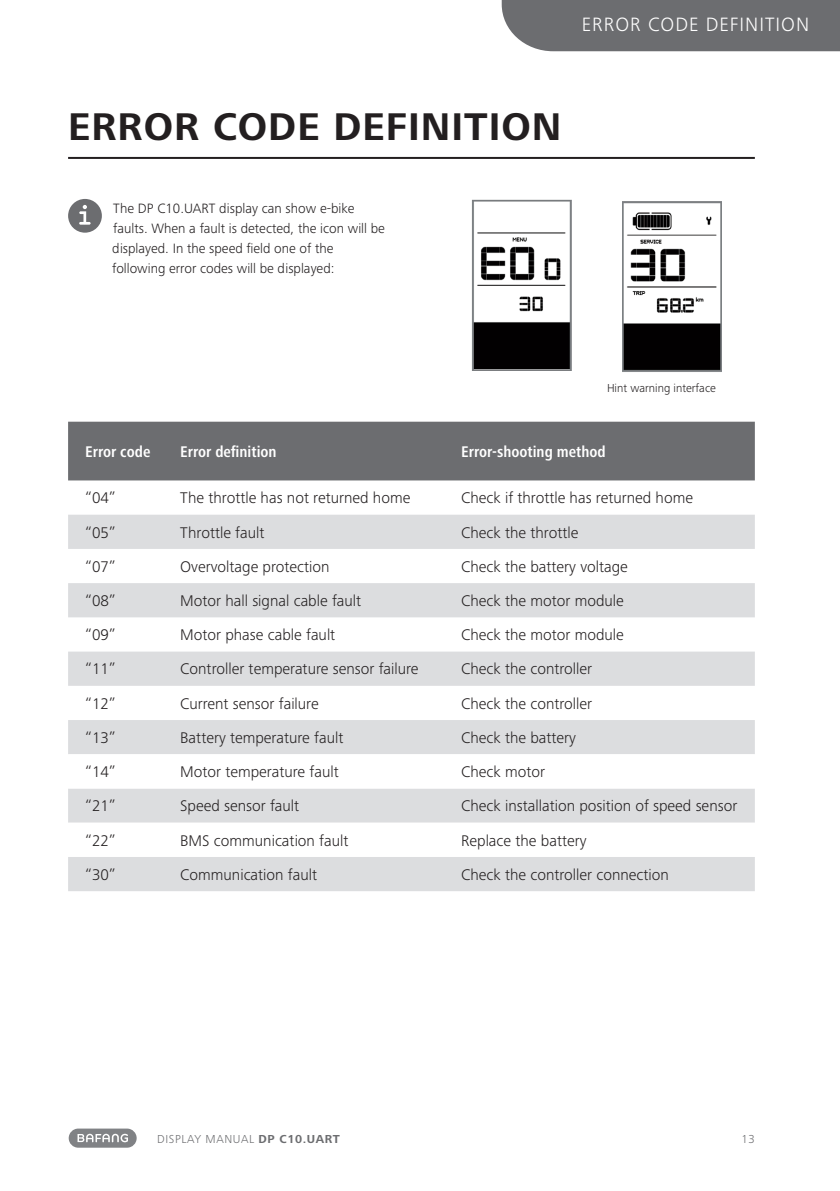
<style>
.page{position:relative;width:840px;height:1191px;background:#fff}
.page>*{position:absolute;margin:0;border:0;box-sizing:border-box;transform-origin:0 0}
.t1{font:700 40px "Frutiger Next Pro";letter-spacing:.025em;color:#231f20}
.t2{font:300 20px "Frutiger Next Pro";letter-spacing:.05em;color:#fff}
.t3{font:300 16px "Frutiger Next Pro";color:#231f20}
.t4{font:700 condensed 16px "Frutiger Next Pro";color:#fff}
.t5{font:300 14px/20px "Frutiger Next Pro";color:#231f20}
.t6{font:300 12px "Frutiger Next Pro";letter-spacing:.05em;color:#6c6d70}
.t7{font:300 12px "Frutiger Next Pro";color:#231f20}
.s1{font-weight:700}
</style>
<div class="page">
<div style="left:501px;top:0;width:338px;height:51px;background:#6c6d70"></div>
<div style="left:69px;top:1128px;width:68px;height:19px;background:#808285;border-radius:10px"></div>
<svg style="left:77px;top:1133px;width:51px;height:9px"></svg>
<hr style="left:68px;top:157px;width:686px;height:2px;background:#231f20">
<div style="left:68px;top:199px;width:34px;height:34px;background:#6c6d70;border-radius:50%"></div>
<svg style="left:79px;top:205px;width:12px;height:20px"></svg>
<div style="left:68px;top:422px;width:686px;height:58px;background:#6c6d70"></div>
<div style="left:68px;top:515px;width:686px;height:34px;background:#dcdddf"></div>
<svg style="left:68px;top:583px;width:686px;height:308px;fill:#dcdddf"></svg>
<svg style="left:68px;top:754px;width:686px;height:103px"></svg>
<img style="left:472px;top:200px;width:99px;height:171px">
<img style="left:622px;top:201px;width:99px;height:171px">
<p class="t2" style="left:581px;top:13px;width:229px">ERROR CODE DEFINITION</p>
<h1 class="t1" style="left:68px;top:104px;width:494px">ERROR CODE DEFINITION</h1>
<p class="t5" style="left:112px;top:198px;width:274px">The DP C10.UART display can show e-bike faults. When a fault is detected, the icon will be displayed. In the speed field one of the following error codes will be displayed:</p>
<p class="t7" style="left:606px;top:381px;width:110px">Hint warning interface</p>
<p class="t4" style="left:85px;top:442px;width:67px">Error code</p>
<p class="t4" style="left:180px;top:442px;width:98px">Error definition</p>
<p class="t4" style="left:461px;top:442px;width:146px">Error-shooting method</p>
<p class="t3" style="left:85px;top:489px;width:32px">“04”</p>
<p class="t3" style="left:180px;top:489px;width:231px">The throttle has not returned home</p>
<p class="t3" style="left:461px;top:489px;width:233px">Check if throttle has returned home</p>
<p class="t3" style="left:85px;top:523px;width:32px">“05”</p>
<p class="t3" style="left:180px;top:523px;width:86px">Throttle fault</p>
<p class="t3" style="left:461px;top:523px;width:119px">Check the throttle</p>
<p class="t3" style="left:85px;top:557px;width:32px">“07”</p>
<p class="t3" style="left:180px;top:557px;width:151px">Overvoltage protection</p>
<p class="t3" style="left:461px;top:557px;width:168px">Check the battery voltage</p>
<p class="t3" style="left:85px;top:591px;width:32px">“08”</p>
<p class="t3" style="left:180px;top:591px;width:182px">Motor hall signal cable fault</p>
<p class="t3" style="left:461px;top:591px;width:164px">Check the motor module</p>
<p class="t3" style="left:85px;top:626px;width:32px">“09”</p>
<p class="t3" style="left:180px;top:626px;width:156px">Motor phase cable fault</p>
<p class="t3" style="left:461px;top:626px;width:164px">Check the motor module</p>
<p class="t3" style="left:85px;top:660px;width:32px">“11”</p>
<p class="t3" style="left:180px;top:660px;width:240px">Controller temperature sensor failure</p>
<p class="t3" style="left:461px;top:660px;width:132px">Check the controller</p>
<p class="t3" style="left:85px;top:694px;width:32px">“12”</p>
<p class="t3" style="left:180px;top:694px;width:140px">Current sensor failure</p>
<p class="t3" style="left:461px;top:694px;width:132px">Check the controller</p>
<p class="t3" style="left:85px;top:728px;width:32px">“13”</p>
<p class="t3" style="left:180px;top:728px;width:165px">Battery temperature fault</p>
<p class="t3" style="left:461px;top:728px;width:116px">Check the battery</p>
<p class="t3" style="left:85px;top:762px;width:32px">“14”</p>
<p class="t3" style="left:180px;top:762px;width:160px">Motor temperature fault</p>
<p class="t3" style="left:461px;top:762px;width:85px">Check motor</p>
<p class="t3" style="left:85px;top:797px;width:32px">“21”</p>
<p class="t3" style="left:180px;top:797px;width:120px">Speed sensor fault</p>
<p class="t3" style="left:461px;top:797px;width:277px">Check installation position of speed sensor</p>
<p class="t3" style="left:85px;top:831px;width:32px">“22”</p>
<p class="t3" style="left:180px;top:831px;width:170px">BMS communication fault</p>
<p class="t3" style="left:461px;top:831px;width:127px">Replace the battery</p>
<p class="t3" style="left:85px;top:865px;width:32px">“30”</p>
<p class="t3" style="left:180px;top:865px;width:138px">Communication fault</p>
<p class="t3" style="left:461px;top:865px;width:209px">Check the controller connection</p>
<p class="t6" style="left:157px;top:1132px;width:184px">DISPLAY MANUAL <span class="s1">DP C10.UART</span></p>
<p class="t6" style="left:741px;top:1132px;width:15px">13</p>
</div>
